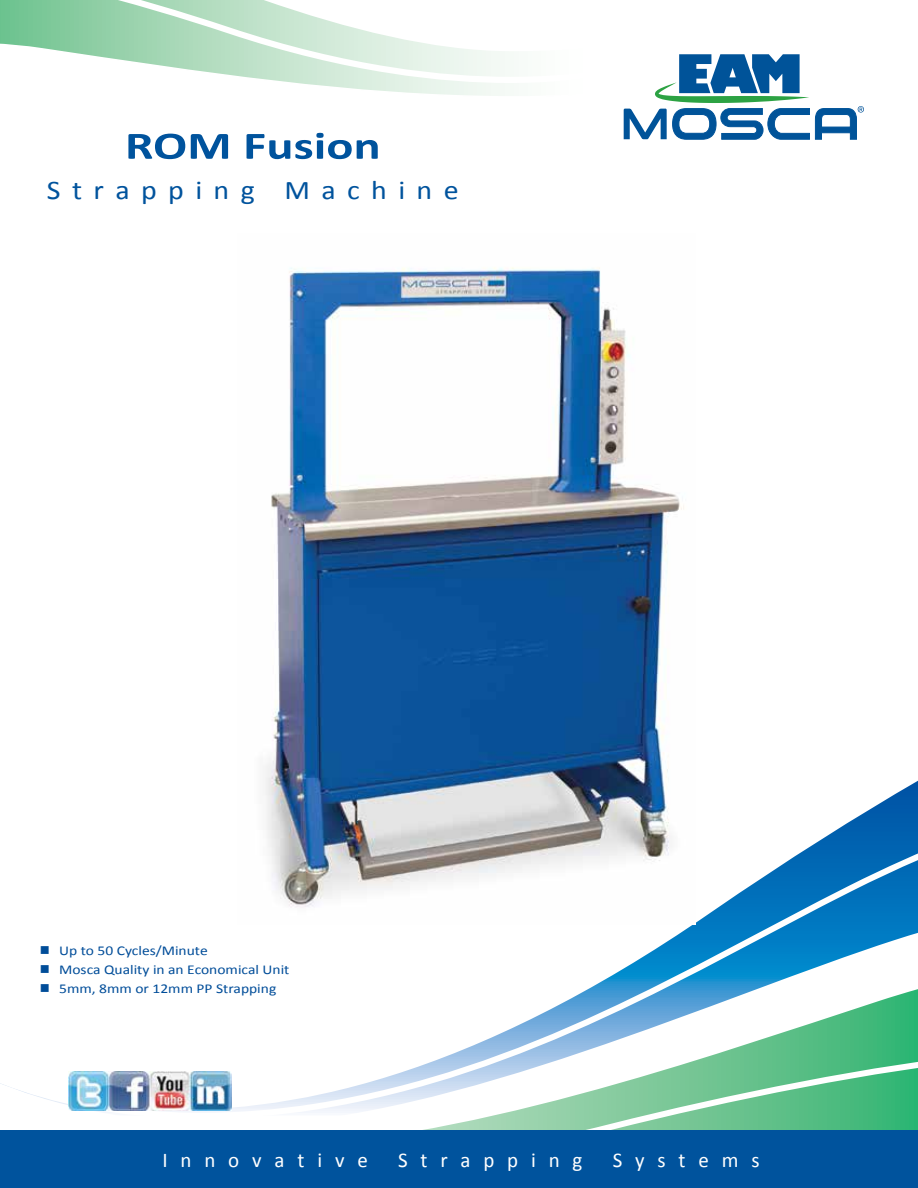
<style>
.page{position:relative;width:918px;height:1188px;background:#fff}
.page>*{position:absolute;margin:0;border:0;box-sizing:border-box;transform-origin:0 0}
.t1{font:700 39px "Calibri";color:#00539d;scale:1.3 1}
.t2{font:27px "Calibri";letter-spacing:.38em;color:#00539d;scale:1.11 1}
.t3{font:21px "Calibri";letter-spacing:.61em;color:#fff}
.t4{font:13.5px "Calibri";color:#004d99;scale:1.15 1}
</style>
<div class="page">
<svg style="left:299px;top:83px;width:325px;height:28px"></svg>
<svg style="left:0;top:0;width:505px;height:83px"></svg>
<svg style="left:0;top:780px;width:918px;height:333px"></svg>
<svg style="left:120px;top:1052px;width:798px;height:79px"></svg>
<div style="left:0;top:1131px;width:918px;height:57px;background:#00539d"></div>
<img style="left:69px;top:1071px;width:162px;height:40px">
<img style="left:237px;top:267px;width:459px;height:657px">
<svg style="left:624px;top:54px;width:240px;height:86px"></svg>
<svg style="left:50px;top:955px;width:23px;height:1px"></svg>
<svg style="left:50px;top:974px;width:23px;height:1px"></svg>
<svg style="left:50px;top:993px;width:23px;height:1px"></svg>
<p class="t1" style="left:125px;top:121px;width:198px">ROM Fusion</p>
<p class="t2" style="left:47px;top:173px;width:372px">Strapping Machine</p>
<p class="t4" style="left:40px;top:942px;width:148px">■ Up to 50 Cycles/Minute</p>
<p class="t4" style="left:40px;top:961px;width:219px">■ Mosca Quality in an Economical Unit</p>
<p class="t4" style="left:40px;top:980px;width:207px">■ 5mm, 8mm or 12mm PP Strapping</p>
<p class="t3" style="left:163px;top:1147px;width:207px">Innovative</p>
<p class="t3" style="left:398px;top:1147px;width:186px">Strapping</p>
<p class="t3" style="left:613px;top:1147px;width:148px">Systems</p>
</div>
